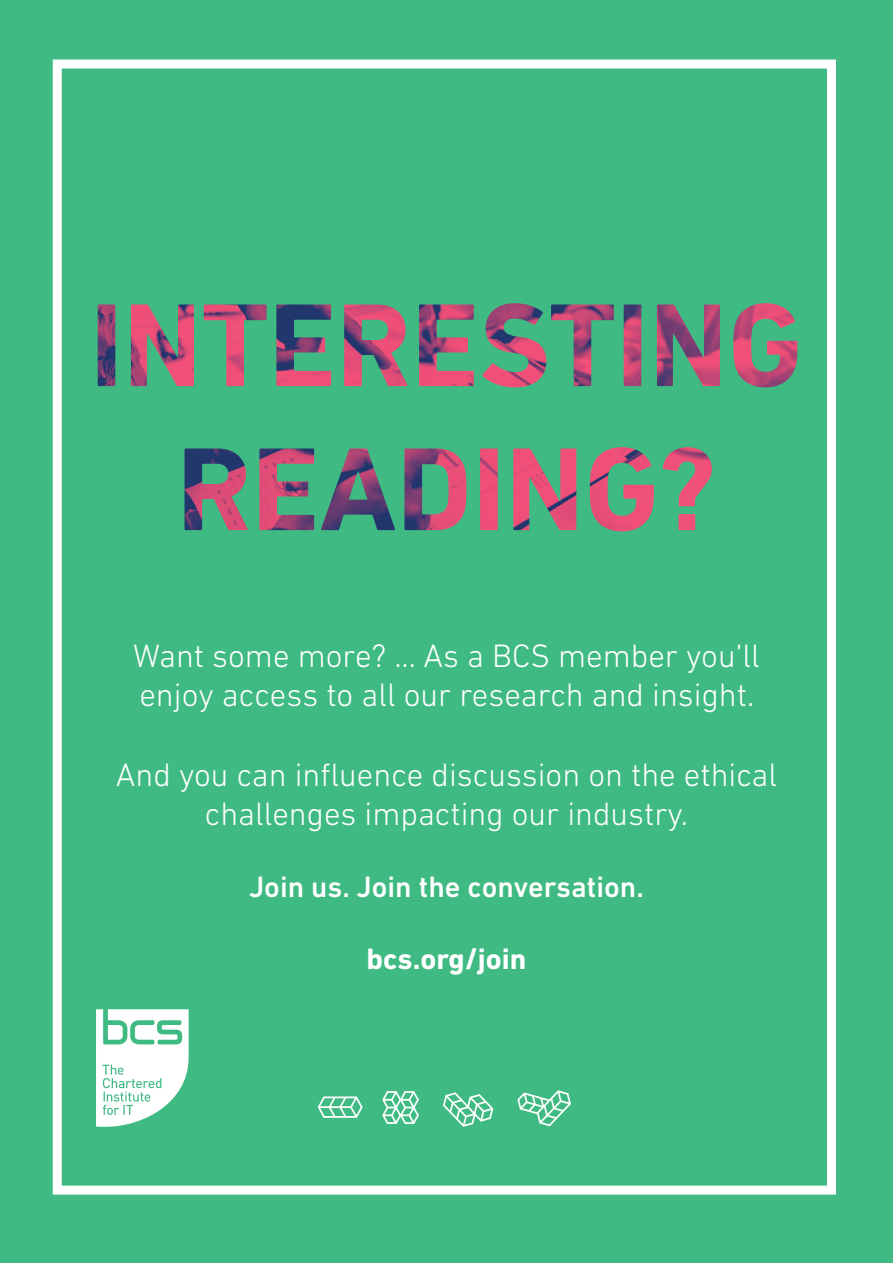
<style>
.page{position:relative;width:893px;height:1263px;background:#3fba82}
.page>*{position:absolute;margin:0;border:0;box-sizing:border-box;transform-origin:0 0}
.t1{font:300 33px/39.6px "DIN Next LT Pro";color:#fff}
.t2{font:500 30px "DIN Next LT Pro";color:#fff}
.t3{font:700 30px "DIN Next LT Pro";color:#fff}
</style>
<div class="page">
<div style="left:53px;top:60px;width:783px;height:1134px;border:9px solid #fff"></div>
<svg style="left:318px;top:1096px;width:45px;height:22px"></svg>
<svg style="left:382px;top:1091px;width:37px;height:33px"></svg>
<svg style="left:443px;top:1092px;width:50px;height:35px"></svg>
<svg style="left:517px;top:1090px;width:54px;height:36px;background:#70cba2"></svg>
<svg style="left:96px;top:1009px;width:93px;height:118px"></svg>
<p class="t1" style="left:133px;top:635px;width:628px">Want some more? ... As a BCS member you’ll enjoy access to all our research and insight.</p>
<p class="t1" style="left:116px;top:754px;width:663px;text-align:center">And you can influence discussion on the ethical challenges impacting our industry.</p>
<p class="t2" style="left:249px;top:870px;width:396px">Join us. Join the conversation.</p>
<p class="t3" style="left:367px;top:941px;width:161px">bcs.org/join</p>
</div>
